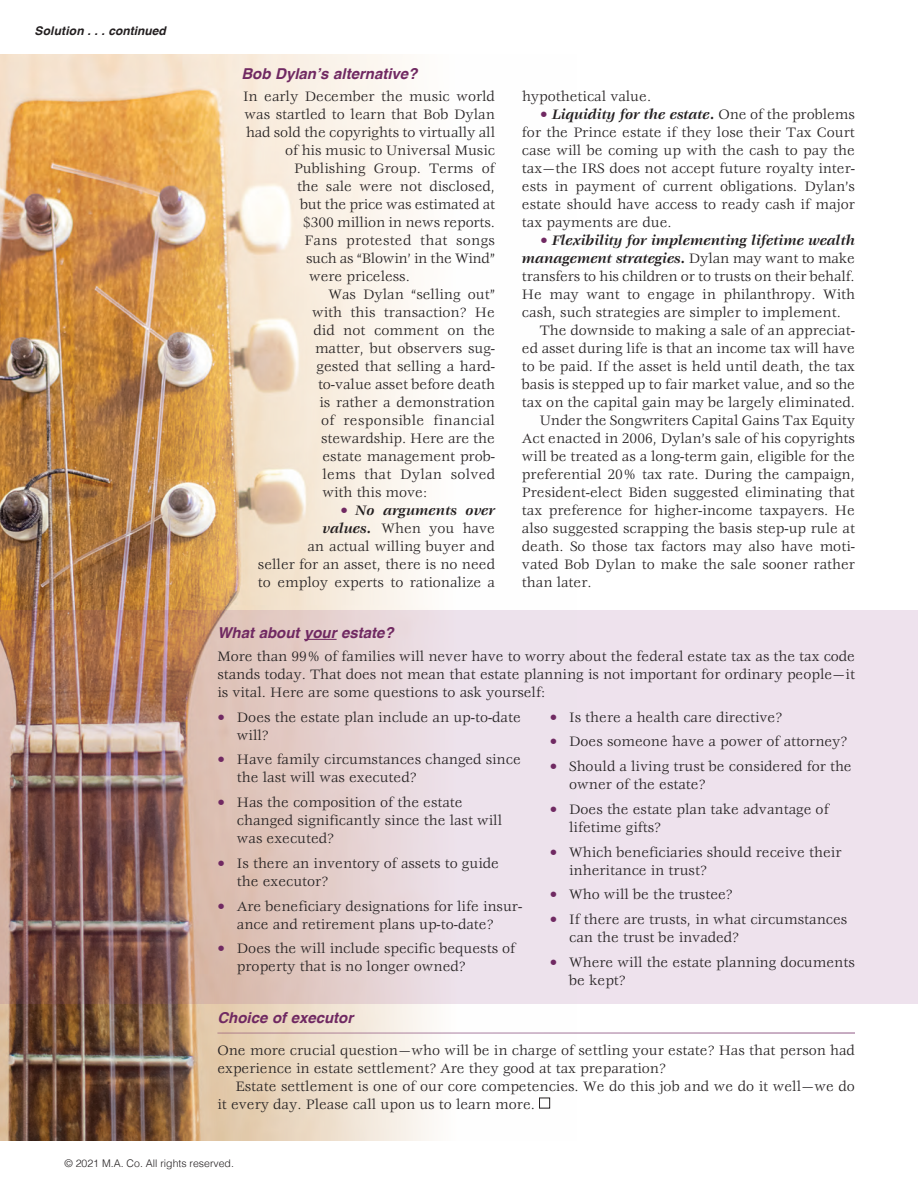
<style>
.page{position:relative;width:918px;height:1188px;background:#fff}
.page>*{position:absolute;margin:0;border:0;box-sizing:border-box;transform-origin:0 0}
.Body{font:15px/18px "Veljovic";color:#231f20;text-align:justify}
.Bulleted_body{font:15px/18px "Veljovic";color:#231f20}
.Body_no_indent{font:15px/18px "Veljovic";color:#231f20;text-align:justify}
.Color_subhead{font:italic 700 15px "Helvetica";color:#702962}
.Body_no_indent-2{font:15px "Veljovic";letter-spacing:.02em;color:#231f20}
.Body-2{font:15px "Veljovic";letter-spacing:.025em;color:#231f20}
.t1{font:italic 700 12px "Helvetica";color:#231f20}
.t2{font:300 10.5px "Helvetica";color:#231f20}
.s1{color:#702962}
.s2{font-weight:700;font-style:italic}
.s3{font-weight:700;font-style:italic;color:#702962}
</style>
<div class="page">
<img style="left:0;top:54px;width:551px;height:1086px">
<svg style="left:0;top:610px;width:918px;height:394px;background:#d7c2c4"></svg>
<hr style="left:304px;top:639px;width:33px;height:1px;background:#702962">
<div style="left:539px;top:1098px;width:11px;height:11px;border:1px solid #231f20"></div>
<hr style="left:217px;top:1032px;width:638px;height:2px;background:#702962">
<p class="t1" style="left:35px;top:21px;width:133px">Solution . . . continued</p>
<p class="Color_subhead" style="left:242px;top:61px;width:177px">Bob Dylan’s alternative?</p>
<p class="Body_no_indent" style="left:243px;top:88px;width:253px">In early December the music world</p>
<p class="Body_no_indent" style="left:244px;top:106px;width:252px">was startled to learn that Bob Dylan</p>
<p class="Body_no_indent" style="left:246px;top:124px;width:251px">had sold the copyrights to virtually all</p>
<p class="Body_no_indent" style="left:285px;top:142px;width:212px">of his music to Universal Music</p>
<p class="Body_no_indent" style="left:294px;top:160px;width:202px">Publishing Group. Terms of</p>
<p class="Body_no_indent" style="left:297px;top:178px;width:200px">the sale were not disclosed,</p>
<p class="Body_no_indent" style="left:300px;top:196px;width:197px">but the price was estimated at</p>
<p class="Body_no_indent" style="left:303px;top:214px;width:194px">$300 million in news reports.</p>
<p class="Body_no_indent-2" style="left:304px;top:233px;width:192px">Fans protested that songs</p>
<p class="Body_no_indent" style="left:306px;top:250px;width:191px">such as “Blowin’ in the Wind”</p>
<p class="Body_no_indent" style="left:309px;top:268px;width:102px">were priceless.</p>
<p class="Body" style="left:328px;top:286px;width:168px">Was Dylan “selling out”</p>
<p class="Body" style="left:312px;top:304px;width:185px">with this transaction? He</p>
<p class="Body" style="left:314px;top:322px;width:183px">did not comment on the</p>
<p class="Body" style="left:315px;top:340px;width:181px">matter, but observers sug-</p>
<p class="Body" style="left:316px;top:358px;width:180px">gested that selling a hard-</p>
<p class="Body" style="left:318px;top:376px;width:179px">to-value asset before death</p>
<p class="Body" style="left:320px;top:394px;width:177px">is rather a demonstration</p>
<p class="Body-2" style="left:321px;top:413px;width:176px">of responsible financial</p>
<p class="Body" style="left:321px;top:430px;width:175px">stewardship. Here are the</p>
<p class="Body" style="left:322px;top:448px;width:174px">estate management prob-</p>
<p class="Body" style="left:322px;top:466px;width:174px">lems that Dylan solved</p>
<p class="Body" style="left:322px;top:484px;width:106px">with this move:</p>
<p class="Body" style="left:258px;top:502px;width:239px;text-align:right"><span class="s1">•</span> <span class="s2">No arguments over<br>values.</span> When you have<br>an actual willing buyer and<br>seller for an asset, there is no need to employ experts to rationalize a</p>
<p class="Body" style="left:522px;top:88px;width:131px">hypothetical value.</p>
<p class="Body" style="left:522px;top:106px;width:334px;text-indent:18px"><span class="s1">•</span> <span class="s2">Liquidity for the estate.</span> One of the problems for the Prince estate if they lose their Tax Court case will be coming up with the cash to pay the tax—the IRS does not accept future royalty inter&shy;ests in payment of current obligations. Dylan’s estate should have access to ready cash if major tax payments are due.</p>
<p class="Body" style="left:522px;top:232px;width:335px;text-indent:18px"><span class="s3">•</span> <span class="s2">Flexibility for implementing lifetime wealth management strategies.</span> Dylan may want to make transfers to his children or to trusts on their behalf.<br>He may want to engage in philanthropy. With cash, such strategies are simpler to implement.</p>
<p class="Body" style="left:522px;top:322px;width:335px;text-indent:18px">The downside to making a sale of an appreciat&shy;ed asset during life is that an income tax will have to be paid. If the asset is held until death, the tax basis is stepped up to fair market value, and so the tax on the capital gain may be largely eliminated.</p>
<p class="Body" style="left:522px;top:412px;width:335px;text-indent:18px">Under the Songwriters Capital Gains Tax Equity Act enacted in 2006, Dylan’s sale of his copyrights will be treated as a long-term gain, eligible for the preferential 20% tax rate. During the campaign, President-elect Biden suggested eliminating that tax preference for higher-income taxpayers. He also suggested scrapping the basis step-up rule at death. So those tax factors may also have moti&shy;vated Bob Dylan to make the sale sooner rather than later.</p>
<p class="Color_subhead" style="left:217px;top:621px;width:178px">What about your estate?</p>
<p class="Body_no_indent" style="left:217px;top:648px;width:639px">More than 99% of families will never have to worry about the federal estate tax as the tax code stands today. That does not mean that estate planning is not important for ordinary people—it is vital. Here are some questions to ask yourself:</p>
<p class="Bulleted_body" style="left:237px;top:709px;width:285px;text-indent:-20px"><span class="s1">•</span> Does the estate plan include an up-to-date will?</p>
<p class="Bulleted_body" style="left:237px;top:751px;width:285px;text-indent:-20px"><span class="s1">•</span> Have family circumstances changed since the last will was executed?</p>
<p class="Bulleted_body" style="left:237px;top:794px;width:267px;text-indent:-20px"><span class="s1">•</span> Has the composition of the estate changed significantly since the last will was executed?</p>
<p class="Bulleted_body" style="left:237px;top:855px;width:263px;text-indent:-20px"><span class="s1">•</span> Is there an inventory of assets to guide the executor?</p>
<p class="Bulleted_body" style="left:237px;top:898px;width:287px;text-indent:-20px"><span class="s1">•</span> Are beneficiary designations for life insur&shy;ance and retirement plans up-to-date?</p>
<p class="Bulleted_body" style="left:237px;top:940px;width:280px;text-indent:-20px"><span class="s1">•</span> Does the will include specific bequests of property that is no longer owned?</p>
<p class="Bulleted_body" style="left:550px;top:709px;width:234px"><span class="s1">•</span> Is there a health care directive?</p>
<p class="Bulleted_body" style="left:550px;top:733px;width:299px"><span class="s1">•</span> Does someone have a power of attorney?</p>
<p class="Bulleted_body" style="left:569px;top:758px;width:284px;text-indent:-20px"><span class="s1">•</span> Should a living trust be considered for the owner of the estate?</p>
<p class="Bulleted_body" style="left:569px;top:801px;width:261px;text-indent:-20px"><span class="s1">•</span> Does the estate plan take advantage of lifetime gifts?</p>
<p class="Bulleted_body" style="left:569px;top:844px;width:274px;text-indent:-20px"><span class="s1">•</span> Which beneficiaries should receive their inheritance in trust?</p>
<p class="Bulleted_body" style="left:550px;top:886px;width:184px"><span class="s1">•</span> Who will be the trustee?</p>
<p class="Bulleted_body" style="left:569px;top:911px;width:280px;text-indent:-20px"><span class="s1">•</span> If there are trusts, in what circumstances can the trust be invaded?</p>
<p class="Bulleted_body" style="left:569px;top:954px;width:287px;text-indent:-20px"><span class="s1">•</span> Where will the estate planning documents be kept?</p>
<p class="Color_subhead" style="left:217px;top:1005px;width:137px">Choice of executor</p>
<p class="Body_no_indent" style="left:217px;top:1042px;width:639px">One more crucial question—who will be in charge of settling your estate? Has that person had experience in estate settlement? Are they good at tax preparation?</p>
<p class="Body" style="left:217px;top:1078px;width:639px;text-indent:18px">Estate settlement is one of our core competencies. We do this job and we do it well—we do it every day. Please call upon us to learn more.</p>
<p class="t2" style="left:64px;top:1154px;width:171px">© 2021 M.A. Co. All rights reserved.</p>
</div>
